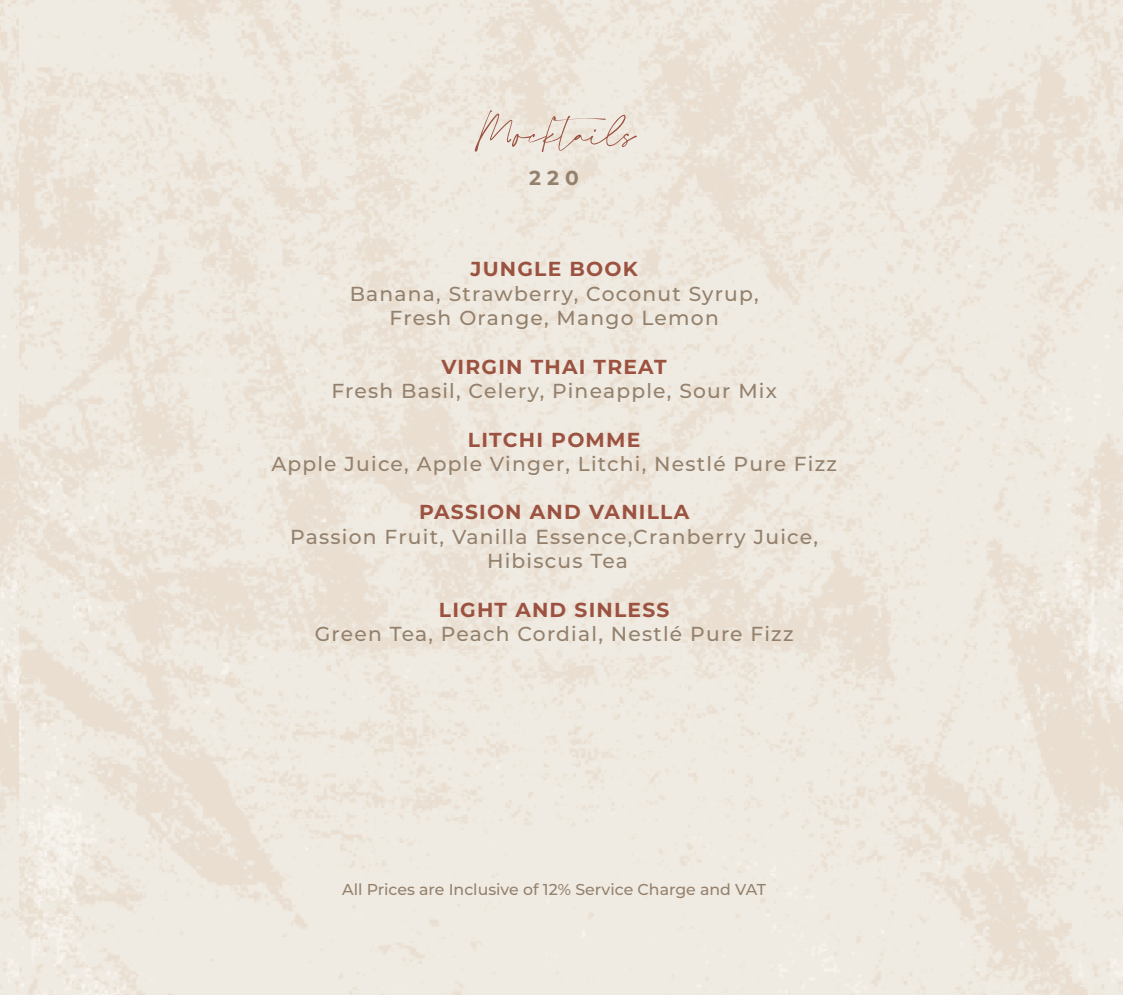
<style>
.page{position:relative;width:1123px;height:995px;background:#fff}
.page>*{position:absolute;margin:0;border:0;box-sizing:border-box;transform-origin:0 0}
.t1{font:58.5px "Collection Free";letter-spacing:-.01em;color:#9c5241}
.t2{font:500 20.25px/24.3px "Montserrat";letter-spacing:.06em;color:#94816d;text-align:center}
.t3{font:700 20.25px "Montserrat";letter-spacing:.06em;color:#9c5241}
.t4{font:700 20.25px "Montserrat";color:#94816d}
.t5{font:500 15.75px "Montserrat";color:#94816d}
</style>
<div class="page">
<img style="left:0;top:0;width:1123px;height:995px">
<h1 class="t1" style="left:472px;top:101px;width:165px">Mocktails</h1>
<p class="t4" style="left:529px;top:163px;width:51px">220</p>
<p class="t3" style="left:470px;top:255px;width:169px">JUNGLE BOOK</p>
<p class="t2" style="left:350px;top:281px;width:410px">Banana, Strawberry, Coconut Syrup,<br>Fresh Orange, Mango Lemon</p>
<p class="t3" style="left:441px;top:352px;width:227px">VIRGIN THAI TREAT</p>
<p class="t2" style="left:331px;top:378px;width:447px">Fresh Basil, Celery, Pineapple, Sour Mix</p>
<p class="t3" style="left:468px;top:425px;width:174px">LITCHI POMME</p>
<p class="t2" style="left:271px;top:451px;width:567px">Apple Juice, Apple Vinger, Litchi, Nestlé Pure Fizz</p>
<p class="t3" style="left:419px;top:498px;width:272px">PASSION AND VANILLA</p>
<p class="t2" style="left:290px;top:524px;width:529px">Passion Fruit, Vanilla Essence,Cranberry Juice,<br>Hibiscus Tea</p>
<p class="t3" style="left:439px;top:595px;width:232px">LIGHT AND SINLESS</p>
<p class="t2" style="left:315px;top:621px;width:480px">Green Tea, Peach Cordial, Nestlé Pure Fizz</p>
<p class="t5" style="left:342px;top:878px;width:425px">All Prices are Inclusive of 12% Service Charge and VAT</p>
</div>
